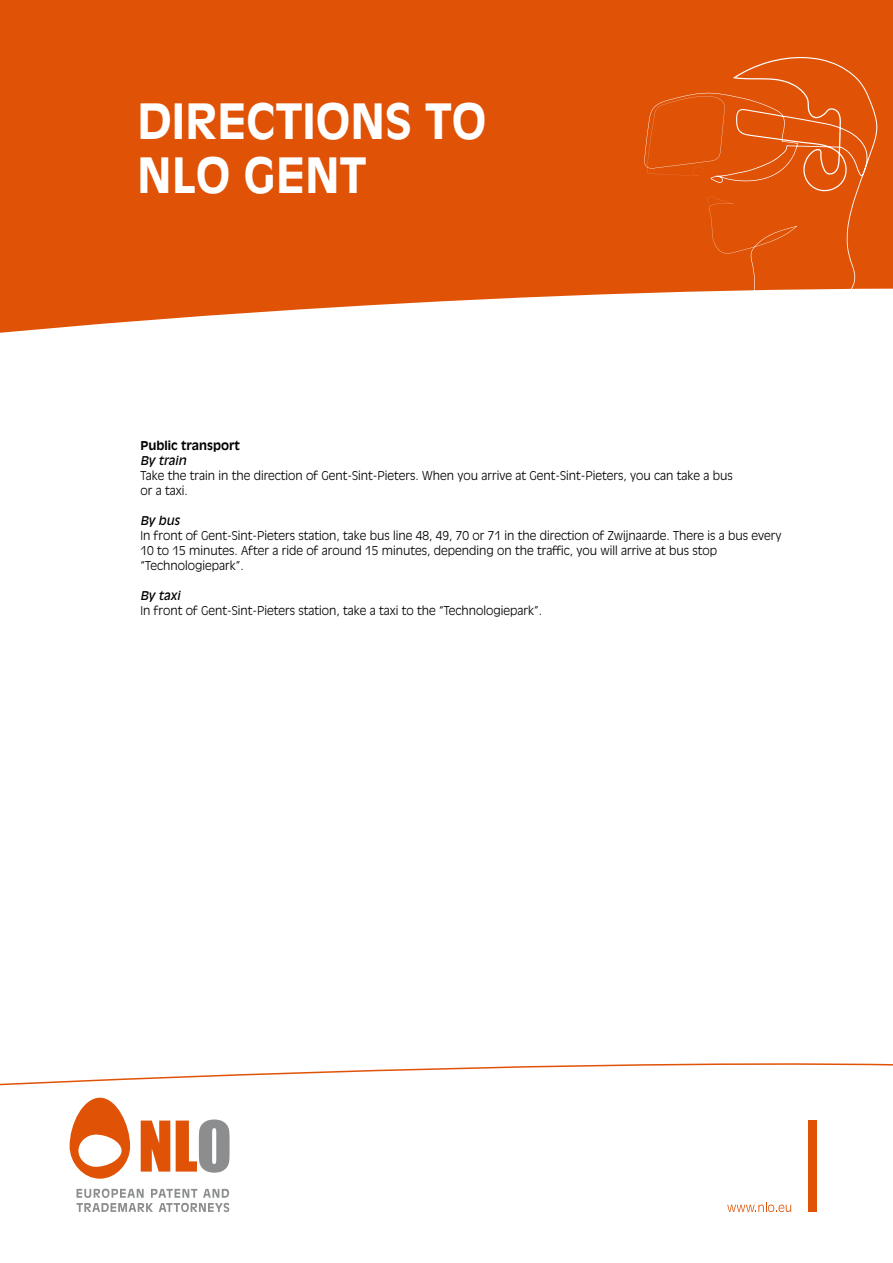
<style>
.page{position:relative;width:893px;height:1263px;background:#fff}
.page>*{position:absolute;margin:0;border:0;box-sizing:border-box;transform-origin:0 0}
.t1{font:700 48px/54px "Antique Olive Std";color:#fff}
.t2{font:300 12px/15px "Antique Olive Std";color:#000}
.t3{font:italic 12px "Antique Olive Std";color:#000}
.t4{font:700 12px "Antique Olive Std";color:#000}
</style>
<div class="page">
<div style="left:0;top:0;width:893px;height:348px;background:#e05206"></div>
<svg style="left:70px;top:1098px;width:60px;height:81px"></svg>
<svg style="left:141px;top:1120px;width:29px;height:51px"></svg>
<svg style="left:176px;top:1119px;width:54px;height:54px"></svg>
<svg style="left:77px;top:1189px;width:152px;height:23px"></svg>
<div style="left:808px;top:1120px;width:8px;height:92px;background:#e05206"></div>
<svg style="left:727px;top:1202px;width:64px;height:10px"></svg>
<svg style="left:0;top:1063px;width:893px;height:23px"></svg>
<svg style="left:0;top:289px;width:893px;height:59px;fill:#fff"></svg>
<svg style="left:644px;top:57px;width:233px;height:243px"></svg>
<h1 class="t1" style="left:137px;top:95px;width:351px">DIRECTIONS TO<br>NLO GENT</h1>
<p class="t4" style="left:141px;top:438px;width:101px">Public transport</p>
<p class="t3" style="left:141px;top:453px;width:48px">By train</p>
<p class="t2" style="left:141px;top:468px;width:594px">Take the train in the direction of Gent-Sint-Pieters. When you arrive at Gent-Sint-Pieters, you can take a bus or a taxi.</p>
<p class="t3" style="left:141px;top:513px;width:41px">By bus</p>
<p class="t2" style="left:141px;top:528px;width:642px">In front of Gent-Sint-Pieters station, take bus line 48, 49, 70 or 71 in the direction of Zwijnaarde. There is a bus every<br>10 to 15 minutes. After a ride of around 15 minutes, depending on the traffic, you will arrive at bus stop “Technologiepark”.</p>
<p class="t3" style="left:141px;top:588px;width:42px">By taxi</p>
<p class="t2" style="left:141px;top:603px;width:403px">In front of Gent-Sint-Pieters station, take a taxi to the “Technologiepark”.</p>
</div>
